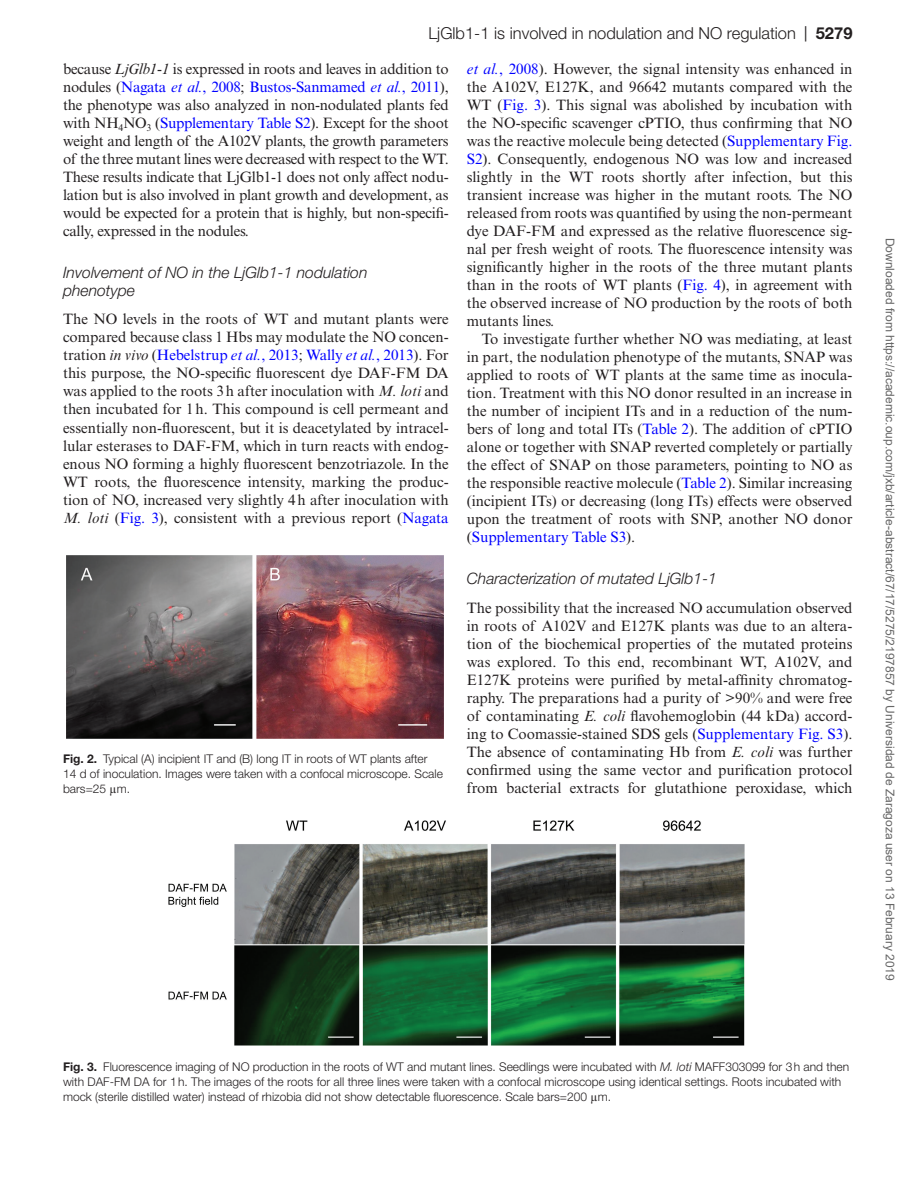
<style>
.page{position:relative;width:919px;height:1187px;background:#fff}
.page>*{position:absolute;margin:0;border:0;box-sizing:border-box;transform-origin:0 0}
.t1{font:300 16.5px "Helvetica Neue LT Std";color:#231f20}
.t2{font:italic 300 15.75px/18px "Helvetica Neue LT Std";color:#231f20}
.t3{font:15px/18px "Times New Roman MT Std";color:#231f20;text-align:justify}
.t4{font:300 12px/15px "Helvetica Neue LT Std";color:#231f20}
.t5{font:12px "Arial";color:#666}
.s1{font-family:"Times New Roman MT Std";font-weight:400}
.s2{font-weight:700}
.s3{font-style:italic}
.s4{color:#00f}
.s5{font-style:italic;color:#00f}
.s6{font-family:"Gandhari Unicode";font-weight:400}
</style>
<div class="page">
<img style="left:66px;top:555px;width:377px;height:183px">
<img style="left:168px;top:820px;width:576px;height:225px">
<p class="t1" style="left:428px;top:23px;width:425px">LjGlb1-1 is involved in nodulation and NO regulation <span class="s1">|</span> <span class="s2">5279</span></p>
<p class="t3" style="left:63px;top:60px;width:387px">because <span class="s3">LjGlb1-1</span> is expressed in roots and leaves in addition to nodules (<span class="s4">Nagata</span> <span class="s5">et al.</span><span class="s4">, 2008</span>; <span class="s4">Bustos-Sanmamed</span> <span class="s5">et al.</span><span class="s4">, 2011</span>), the phenotype was also analyzed in non-nodulated plants fed with NH<sub>4</sub>NO<sub>3</sub> (<span class="s4">Supplementary Table S2</span>). Except for the shoot weight and length of the A102V plants, the growth parameters of the three mutant lines were decreased with respect to the WT.<br>These results indicate that LjGlb1-1 does not only affect nodu&shy;lation but is also involved in plant growth and development, as would be expected for a protein that is highly, but non-specifi&shy;cally, expressed in the nodules.</p>
<p class="t2" style="left:63px;top:263px;width:306px">Involvement of NO in the LjGlb1-1 nodulation phenotype</p>
<p class="t3" style="left:63px;top:310px;width:387px">The NO levels in the roots of WT and mutant plants were compared because class 1 Hbs may modulate the NO concen&shy;tration <span class="s3">in vivo</span> (<span class="s4">Hebelstrup</span> <span class="s5">et al.</span><span class="s4">, 2013</span>; <span class="s4">Wally</span> <span class="s5">et al.</span><span class="s4">, 2013</span>). For this purpose, the NO-specific fluorescent dye DAF-FM DA was applied to the roots 3h after inoculation with <span class="s3">M. loti</span> and then incubated for 1h. This compound is cell permeant and essentially non-fluorescent, but it is deacetylated by intracel&shy;lular esterases to DAF-FM, which in turn reacts with endog&shy;enous NO forming a highly fluorescent benzotriazole. In the WT roots, the fluorescence intensity, marking the produc&shy;tion of NO, increased very slightly 4h after inoculation with <span class="s3">M. loti</span> (<span class="s4">Fig. 3</span>), consistent with a previous report (<span class="s4">Nagata</span></p>
<p class="t3" style="left:466px;top:60px;width:387px"><span class="s5">et al.</span><span class="s4">, 2008</span>). However, the signal intensity was enhanced in the A102V, E127K, and 96642 mutants compared with the WT (<span class="s4">Fig. 3</span>). This signal was abolished by incubation with the NO-specific scavenger cPTIO, thus confirming that NO was the reactive molecule being detected (<span class="s4">Supplementary Fig.<br>S2</span>). Consequently, endogenous NO was low and increased slightly in the WT roots shortly after infection, but this transient increase was higher in the mutant roots. The NO released from roots was quantified by using the non-permeant dye DAF-FM and expressed as the relative fluorescence sig&shy;nal per fresh weight of roots. The fluorescence intensity was significantly higher in the roots of the three mutant plants than in the roots of WT plants (<span class="s4">Fig. 4</span>), in agreement with the observed increase of NO production by the roots of both mutants lines.</p>
<p class="t3" style="left:466px;top:330px;width:387px;text-indent:15px">To investigate further whether NO was mediating, at least in part, the nodulation phenotype of the mutants, SNAP was applied to roots of WT plants at the same time as inocula&shy;tion. Treatment with this NO donor resulted in an increase in the number of incipient ITs and in a reduction of the num&shy;bers of long and total ITs (<span class="s4">Table 2</span>). The addition of cPTIO alone or together with SNAP reverted completely or partially the effect of SNAP on those parameters, pointing to NO as the responsible reactive molecule (<span class="s4">Table 2</span>). Similar increasing (incipient ITs) or decreasing (long ITs) effects were observed upon the treatment of roots with SNP, another NO donor (<span class="s4">Supplementary Table S3</span>).</p>
<p class="t2" style="left:466px;top:569px;width:252px">Characterization of mutated LjGlb1-1</p>
<p class="t3" style="left:466px;top:598px;width:387px">The possibility that the increased NO accumulation observed in roots of A102V and E127K plants was due to an altera&shy;tion of the biochemical properties of the mutated proteins was explored. To this end, recombinant WT, A102V, and E127K proteins were purified by metal-affinity chromatog&shy;raphy. The preparations had a purity of &gt;90% and were free of contaminating <span class="s3">E. coli</span> flavohemoglobin (44 kDa) accord&shy;ing to Coomassie-stained SDS gels (<span class="s4">Supplementary Fig. S3</span>).<br>The absence of contaminating Hb from <span class="s3">E. coli</span> was further confirmed using the same vector and purification protocol from bacterial extracts for glutathione peroxidase, which</p>
<p class="t4" style="left:63px;top:751px;width:381px"><span class="s2">Fig. 2.</span> Typical (A) incipient IT and (B) long IT in roots of WT plants after<br>14 d of inoculation. Images were taken with a confocal microscope. Scale bars=25 <span class="s6">μ</span>m.</p>
<p class="t5" style="left:894px;top:238px;width:744px;rotate:90deg">Downloaded from https://academic.oup.com/jxb/article-abstract/67/17/5275/2197857 by Universidad de Zaragoza user on 13 February 2019</p>
<p class="t4" style="left:63px;top:1058px;width:787px"><span class="s2">Fig. 3.</span> Fluorescence imaging of NO production in the roots of WT and mutant lines. Seedlings were incubated with <span class="s3">M. loti</span> MAFF303099 for 3h and then with DAF-FM DA for 1h. The images of the roots for all three lines were taken with a confocal microscope using identical settings. Roots incubated with mock (sterile distilled water) instead of rhizobia did not show detectable fluorescence. Scale bars=200 <span class="s6">μ</span>m.</p>
</div>
